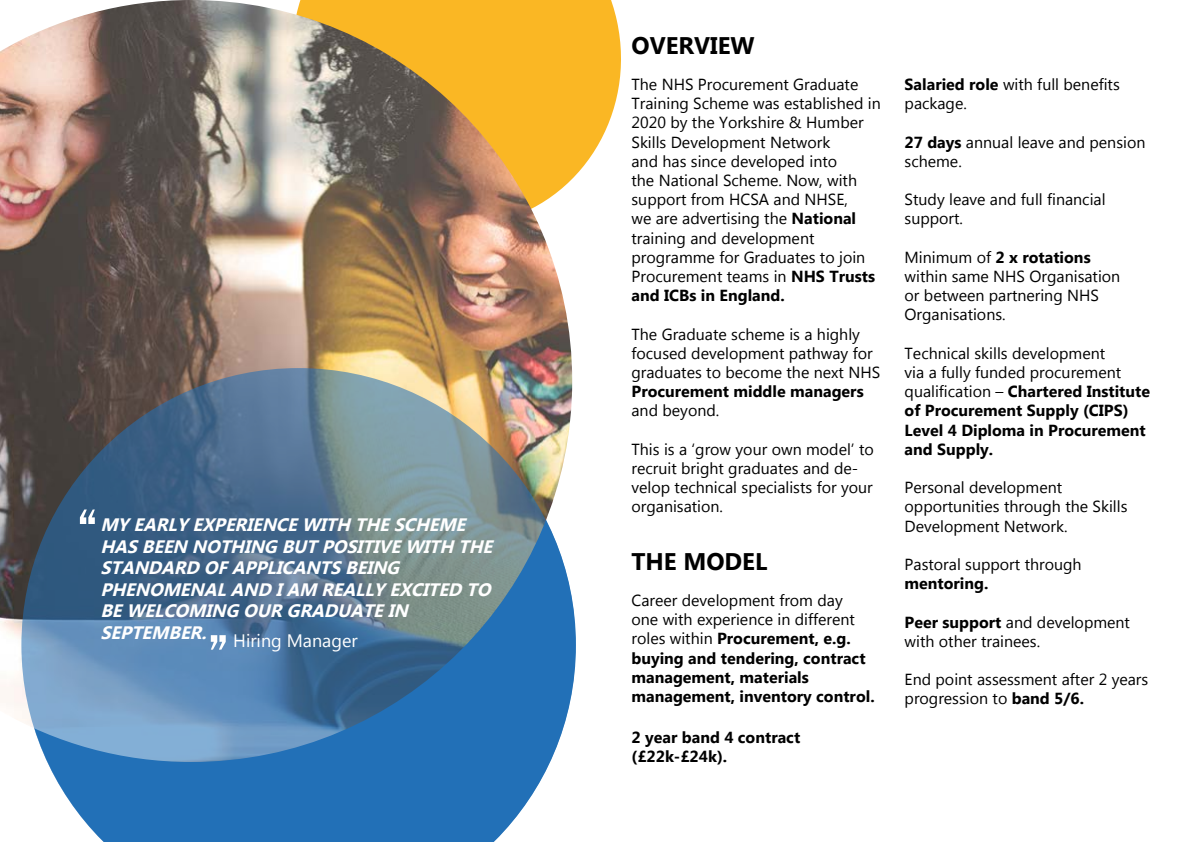
<style>
.page{position:relative;width:1191px;height:842px;background:#fff}
.page>*{position:absolute;margin:0;border:0;box-sizing:border-box;transform-origin:0 0}
.t1{font:500 60px "Franklin Gothic";color:#fff}
.t2{font:700 24px "Microsoft New Tai Lue";color:#000}
.t3{font:italic 700 18px/21.6px "Microsoft New Tai Lue";color:#fff}
.t4{font:18px "Microsoft New Tai Lue";color:#fff}
.t5{font:16px/19.2px "Microsoft New Tai Lue";color:#000}
.t6{font:700 16px/19.2px "Microsoft New Tai Lue";color:#000}
.s1{font-weight:700}
.s2{font-weight:400}
</style>
<div class="page">
<svg style="left:572px;top:0;width:49px;height:179px;fill:#fab724"></svg>
<img style="left:0;top:0;width:572px;height:721px">
<svg style="left:21px;top:368px;width:554px;height:474px;background:#597fa0"></svg>
<h1 class="t1" style="left:76px;top:492px;width:24px">“</h1>
<p class="t3" style="left:100px;top:515px;width:399px">MY EARLY EXPERIENCEWITH THESCHEME HASBEEN NOTHING BUTPOSITIVEWITH THE STANDARD OFAPPLICANTSBEING PHENOMENALAND IAM REALLY EXCITED TO BEWELCOMING OUR GRADUATEIN</p>
<p class="t4" style="left:100px;top:630px;width:259px"><sup>SEPTEMBER.</sup> Hiring Manager</p>
<h1 class="t1" style="left:207px;top:618px;width:24px">”</h1>
<h2 class="t2" style="left:631px;top:32px;width:125px">OVERVIEW</h2>
<p class="t5" style="left:631px;top:76px;width:251px">The NHS Procurement Graduate<br>Training Scheme was established in<br>2020 by the Yorkshire &amp; Humber<br>Skills Development Network<br>and has since developed into<br>the National Scheme. Now, with support from HCSA and NHSE,<br>we are advertising the <span class="s1">National </span>training and development programme for Graduates to join<br>Procurement teams in <span class="s1">NHS Trusts and ICBs in England.</span></p>
<p class="t5" style="left:631px;top:326px;width:250px">The Graduate scheme is a highly focused development pathway for graduates to become the next NHS</p>
<p class="t6" style="left:631px;top:383px;width:234px">Procurement middle managers</p>
<p class="t5" style="left:631px;top:402px;width:89px">and beyond.</p>
<p class="t5" style="left:631px;top:441px;width:244px">This is a ‘grow your own model’ to recruit bright graduates and de&shy;velop technical specialists for your organisation.</p>
<h2 class="t2" style="left:631px;top:548px;width:137px">THE MODEL</h2>
<p class="t6" style="left:631px;top:592px;width:245px"><span class="s2">Career development from day<br>one with experience in different roles within</span> Procurement, e.g. buying and tendering, contract management, materials management, inventory control.</p>
<p class="t6" style="left:631px;top:729px;width:170px">2 year band 4 contract (£22k-£24k).</p>
<p class="t5" style="left:904px;top:76px;width:217px"><span class="s1">Salaried role</span> with full benefits package.</p>
<p class="t5" style="left:904px;top:134px;width:242px"><span class="s1">27 days</span> annual leave and pension scheme.</p>
<p class="t5" style="left:904px;top:191px;width:202px">Study leave and full financial support.</p>
<p class="t5" style="left:904px;top:249px;width:217px">Minimum of <span class="s1">2 x rotations </span>within same NHS Organisation or between partnering NHS<br>Organisations.</p>
<p class="t6" style="left:904px;top:345px;width:247px"><span class="s2">Technical skills development<br>via a fully funded procurement qualification –</span> Chartered Institute of Procurement Supply (CIPS)<br>Level 4 Diploma in Procurement and Supply.</p>
<p class="t5" style="left:904px;top:479px;width:224px">Personal development opportunities through the Skills<br>Development Network.</p>
<p class="t5" style="left:904px;top:556px;width:179px">Pastoral support through</p>
<p class="t6" style="left:904px;top:575px;width:85px">mentoring.</p>
<p class="t5" style="left:904px;top:614px;width:227px"><span class="s1">Peer support</span> and development with other trainees.</p>
<p class="t5" style="left:904px;top:671px;width:245px">End point assessment after 2 years progression to <span class="s1">band 5/6.</span></p>
</div>
